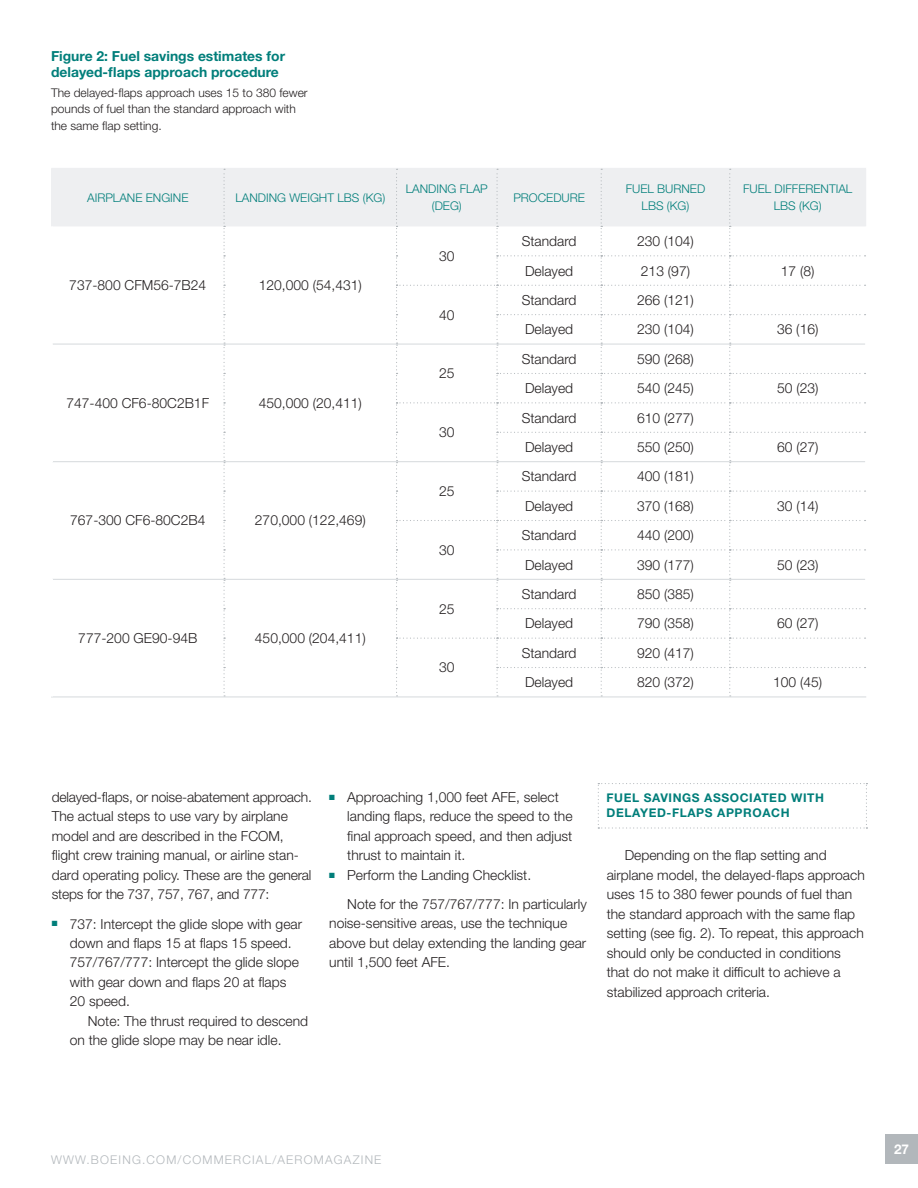
<style>
.page{position:relative;width:918px;height:1188px;background:#fff}
.page>*{position:absolute;margin:0;border:0;box-sizing:border-box;transform-origin:0 0}
.t1{font:300 13.8px/19.5px "Helvetica Neue LT Std";color:#231f20}
.t2{font:700 13.8px/16.5px "Helvetica Neue LT Std";color:#007e7a}
.t3{font:700 13.5px "Helvetica Neue LT Std";color:#fff}
.t4{font:300 12px/16.5px "Helvetica Neue LT Std";color:#007e7a}
.t5{font:300 12px/16.5px "Helvetica Neue LT Std";color:#231f20}
.t6{font:700 12px/15.8px "Helvetica Neue LT Std";letter-spacing:.05em;color:#007e7a}
.t7{font:300 12px "Helvetica Neue LT Std";letter-spacing:.155em;color:#b2b7bb}
</style>
<div class="page">
<div style="left:885px;top:1134px;width:33px;height:30px;background:#b2b7bb"></div>
<div style="left:52px;top:169px;width:344px;height:57px;background:#eeeff1"></div>
<hr style="left:51px;top:168px;width:173px;height:1px;background:#eeeff1">
<hr style="left:51px;top:169px;width:1px;height:57px;background:#eeeff1">
<hr style="left:224px;top:168px;width:173px;height:1px;background:#eeeff1">
<hr style="left:397px;top:168px;width:100px;height:1px;background:#eeeff1">
<hr style="left:497px;top:168px;width:104px;height:1px;background:#eeeff1">
<hr style="left:601px;top:168px;width:129px;height:1px;background:#eeeff1">
<hr style="left:730px;top:168px;width:136px;height:1px;background:#eeeff1">
<svg style="left:224px;top:169px;width:1px;height:528px"></svg>
<hr style="left:52px;top:344px;width:172px;height:1px;background:#d5d9dc">
<hr style="left:224px;top:344px;width:173px;height:1px;background:#d5d9dc">
<hr style="left:51px;top:697px;width:173px;height:1px;background:#d5d9dc">
<hr style="left:224px;top:697px;width:173px;height:1px;background:#d5d9dc">
<hr style="left:397px;top:697px;width:100px;height:1px;background:#d5d9dc">
<hr style="left:497px;top:697px;width:104px;height:1px;background:#d5d9dc">
<hr style="left:601px;top:697px;width:129px;height:1px;background:#d5d9dc">
<hr style="left:730px;top:697px;width:136px;height:1px;background:#d5d9dc">
<hr style="left:52px;top:461px;width:172px;height:1px;background:#d5d9dc">
<hr style="left:224px;top:461px;width:173px;height:1px;background:#d5d9dc">
<hr style="left:52px;top:579px;width:172px;height:1px;background:#d5d9dc">
<hr style="left:224px;top:579px;width:173px;height:1px;background:#d5d9dc">
<svg style="left:396px;top:169px;width:470px;height:528px"></svg>
<svg style="left:598px;top:783px;width:269px;height:46px"></svg>
<p class="t2" style="left:51px;top:47px;width:236px">Figure 2: Fuel savings estimates for delayed-flaps approach procedure</p>
<p class="t5" style="left:51px;top:84px;width:258px">The delayed-flaps approach uses 15 to 380 fewer pounds of fuel than the standard approach with the same flap setting.</p>
<p class="t4" style="left:87px;top:189px;width:34px">AIRPLANE</p>
<p class="t4" style="left:146px;top:189px;width:8px">ENGINE</p>
<p class="t4" style="left:235px;top:189px;width:8px">LAN</p>
<p class="t4" style="left:258px;top:189px;width:16px">DING</p>
<p class="t4" style="left:289px;top:189px;width:9px">WEIG</p>
<p class="t4" style="left:319px;top:189px;width:68px">HT lbs (kg)</p>
<p class="t1" style="left:69px;top:275px;width:139px">737-800 CFM56-7B24</p>
<p class="t1" style="left:259px;top:275px;width:105px">120,000 (54,431)</p>
<p class="t1" style="left:66px;top:393px;width:144px">747-400 CF6-80C2B1F</p>
<p class="t1" style="left:259px;top:393px;width:105px">450,000 (20,411)</p>
<p class="t1" style="left:70px;top:510px;width:137px">767-300 CF6-80C2B4</p>
<p class="t1" style="left:255px;top:510px;width:112px">270,000 (122,469)</p>
<p class="t1" style="left:78px;top:628px;width:119px">777-200 GE90-94B</p>
<p class="t1" style="left:255px;top:628px;width:112px">450,000 (204,411)</p>
<p class="t4" style="left:406px;top:181px;width:8px">LAN</p>
<p class="t4" style="left:428px;top:181px;width:16px">DING</p>
<p class="t4" style="left:432px;top:181px;width:58px;text-indent:28px">FLAP (DEG)</p>
<p class="t4" style="left:513px;top:189px;width:17px">PROCE</p>
<p class="t4" style="left:553px;top:189px;width:17px">DURE</p>
<p class="t4" style="left:626px;top:181px;width:15px">FUEL</p>
<p class="t4" style="left:642px;top:181px;width:64px;text-indent:16px">burned lbs (kg)</p>
<p class="t4" style="left:743px;top:181px;width:15px">FUEL</p>
<p class="t4" style="left:774px;top:181px;width:49px">DIFFERENTIAL lbs (kg)</p>
<p class="t1" style="left:439px;top:246px;width:17px">30</p>
<p class="t1" style="left:439px;top:305px;width:17px">40</p>
<p class="t1" style="left:439px;top:363px;width:17px">25</p>
<p class="t1" style="left:439px;top:422px;width:17px">30</p>
<p class="t1" style="left:439px;top:481px;width:17px">25</p>
<p class="t1" style="left:439px;top:540px;width:17px">30</p>
<p class="t1" style="left:439px;top:599px;width:17px">25</p>
<p class="t1" style="left:439px;top:657px;width:17px">30</p>
<p class="t1" style="left:522px;top:231px;width:56px">Standard</p>
<p class="t1" style="left:637px;top:231px;width:58px">230 (104)</p>
<p class="t1" style="left:525px;top:261px;width:50px">Delayed</p>
<p class="t1" style="left:641px;top:261px;width:51px">213 (97)</p>
<p class="t1" style="left:781px;top:261px;width:35px">17 (8)</p>
<p class="t1" style="left:522px;top:290px;width:56px">Standard</p>
<p class="t1" style="left:637px;top:290px;width:58px">266 (121)</p>
<p class="t1" style="left:525px;top:319px;width:50px">Delayed</p>
<p class="t1" style="left:637px;top:319px;width:58px">230 (104)</p>
<p class="t1" style="left:777px;top:319px;width:43px">36 (16)</p>
<p class="t1" style="left:522px;top:349px;width:56px">Standard</p>
<p class="t1" style="left:637px;top:349px;width:58px">590 (268)</p>
<p class="t1" style="left:525px;top:378px;width:50px">Delayed</p>
<p class="t1" style="left:637px;top:378px;width:58px">540 (245)</p>
<p class="t1" style="left:777px;top:378px;width:43px">50 (23)</p>
<p class="t1" style="left:522px;top:408px;width:56px">Standard</p>
<p class="t1" style="left:637px;top:408px;width:58px">610 (277)</p>
<p class="t1" style="left:525px;top:437px;width:50px">Delayed</p>
<p class="t1" style="left:637px;top:437px;width:58px">550 (250)</p>
<p class="t1" style="left:777px;top:437px;width:43px">60 (27)</p>
<p class="t1" style="left:522px;top:466px;width:56px">Standard</p>
<p class="t1" style="left:637px;top:466px;width:58px">400 (181)</p>
<p class="t1" style="left:525px;top:496px;width:50px">Delayed</p>
<p class="t1" style="left:637px;top:496px;width:58px">370 (168)</p>
<p class="t1" style="left:777px;top:496px;width:43px">30 (14)</p>
<p class="t1" style="left:522px;top:525px;width:56px">Standard</p>
<p class="t1" style="left:637px;top:525px;width:58px">440 (200)</p>
<p class="t1" style="left:525px;top:555px;width:50px">Delayed</p>
<p class="t1" style="left:637px;top:555px;width:58px">390 (177)</p>
<p class="t1" style="left:777px;top:555px;width:43px">50 (23)</p>
<p class="t1" style="left:522px;top:584px;width:56px">Standard</p>
<p class="t1" style="left:637px;top:584px;width:58px">850 (385)</p>
<p class="t1" style="left:525px;top:613px;width:50px">Delayed</p>
<p class="t1" style="left:637px;top:613px;width:58px">790 (358)</p>
<p class="t1" style="left:777px;top:613px;width:43px">60 (27)</p>
<p class="t1" style="left:522px;top:643px;width:56px">Standard</p>
<p class="t1" style="left:637px;top:643px;width:58px">920 (417)</p>
<p class="t1" style="left:525px;top:672px;width:50px">Delayed</p>
<p class="t1" style="left:637px;top:672px;width:58px">820 (372)</p>
<p class="t1" style="left:773px;top:672px;width:51px">100 (45)</p>
<p class="t1" style="left:52px;top:787px;width:262px">delayed-flaps, or noise-abatement approach.<br>The actual steps to use vary by airplane model and are described in the FCOM</p>
<p class="t1" style="left:52px;top:826px;width:261px;text-indent:228px">, flight crew training manual, or airline stan&shy;dard operating policy. These are the general steps for the 737, 757, 767, and 777:</p>
<p class="t1" style="left:70px;top:914px;width:234px;text-indent:-18px"><sup>■</sup> 737: Intercept the glide slope with gear down and flaps 15 at flaps 15 speed.<br>757/767/777: Intercept the glide slope with gear down and flaps 20 at flaps<br>20 speed.</p>
<p class="t1" style="left:70px;top:1011px;width:240px;text-indent:18px">Note: The thrust required to descend on the glide slope may be near idle.</p>
<p class="t1" style="left:347px;top:787px;width:227px;text-indent:-18px"><sup>■</sup> Approaching 1,000 feet AFE, select landing flaps, reduce the speed to the final approach speed, and then adjust thrust to maintain it.</p>
<p class="t1" style="left:347px;top:860px;width:241px;line-height:29.2px;text-indent:-18px"><sup>■</sup> Perform the Landing Checklist.<br>Note for the 757/767/777: In particularly</p>
<p class="t1" style="left:329px;top:914px;width:259px">noise-sensitive areas, use the technique above but delay extending the landing gear until 1,500 feet AFE.</p>
<p class="t6" style="left:607px;top:789px;width:219px">Fuel savings associated with delayed-flaps approach</p>
<p class="t1" style="left:607px;top:845px;width:260px;text-indent:18px">Depending on the flap setting and airplane model, the delayed-flaps approach uses 15 to 380 fewer pounds of fuel than the standard approach with the same flap setting (see fig. 2). To repeat, this approach should only be conducted in conditions that do not make it difficult to achieve a stabilized approach criteria.</p>
<p class="t7" style="left:51px;top:1152px;width:332px">www.boeing.com/commercial/aeromagazine</p>
<p class="t3" style="left:894px;top:1141px;width:17px">27</p>
</div>
